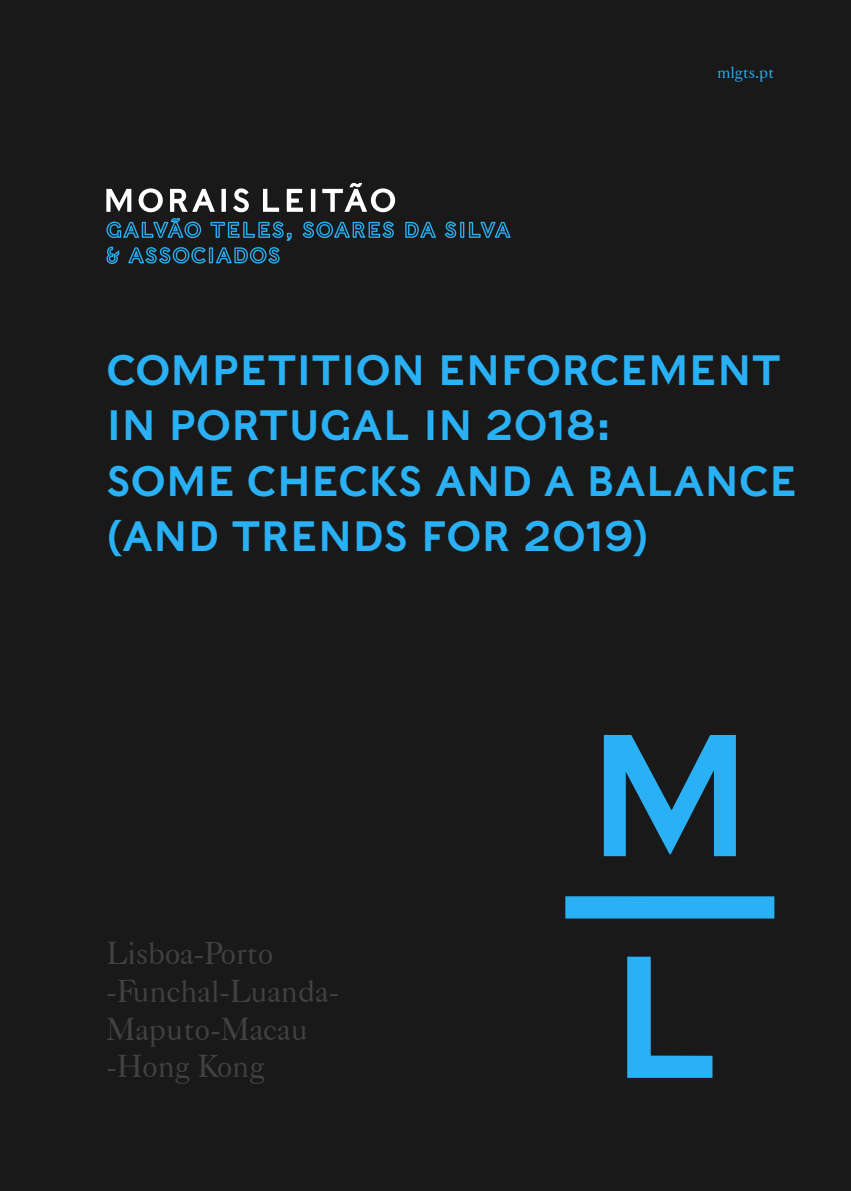
<style>
.page{position:relative;width:851px;height:1191px;background:#fff}
.page>*{position:absolute;margin:0;border:0;box-sizing:border-box;transform-origin:0 0}
.t1{font:42px/55.5px "Caslons Egyptian";color:#2ab1f5}
.t2{font:31.5px/37.8px "Caslon 540 BT";color:#414042}
.t3{font:16.5px "Caslon 540 BT";color:#2ab1f5}
</style>
<div class="page">
<div style="left:0;top:0;width:850px;height:1191px;background:#191919"></div>
<svg style="left:603px;top:735px;width:132px;height:121px"></svg>
<svg style="left:627px;top:956px;width:85px;height:121px"></svg>
<div style="left:565px;top:896px;width:209px;height:22px;background:#2ab1f5"></div>
<svg style="left:106px;top:189px;width:25px;height:23px"></svg>
<svg style="left:138px;top:188px;width:25px;height:24px"></svg>
<svg style="left:170px;top:189px;width:45px;height:23px"></svg>
<div style="left:221px;top:189px;width:5px;height:23px;background:#fff"></div>
<svg style="left:233px;top:188px;width:16px;height:24px"></svg>
<svg style="left:263px;top:189px;width:16px;height:23px"></svg>
<svg style="left:287px;top:189px;width:16px;height:23px"></svg>
<hr style="left:311px;top:189px;width:4px;height:23px;background:#fff">
<svg style="left:322px;top:183px;width:73px;height:29px"></svg>
<svg style="left:106px;top:218px;width:95px;height:20px"></svg>
<svg style="left:210px;top:221px;width:82px;height:20px"></svg>
<svg style="left:302px;top:221px;width:92px;height:17px"></svg>
<svg style="left:405px;top:222px;width:31px;height:16px"></svg>
<hr style="left:460px;top:222px;width:4px;height:16px;background:#2ab1f5">
<svg style="left:445px;top:221px;width:18px;height:17px"></svg>
<svg style="left:469px;top:222px;width:41px;height:16px"></svg>
<svg style="left:128px;top:247px;width:151px;height:17px"></svg>
<svg style="left:106px;top:247px;width:13px;height:17px"></svg>
<p class="t3" style="left:717px;top:63px;width:59px">mlgts.pt</p>
<p class="t1" style="left:106px;top:341px;width:692px">COMPETITION ENFORCEMENT<br>IN PORTUGAL IN 2018:<br>SOME CHECKS AND A BALANCE (AND TRENDS FOR 2019)</p>
<p class="t2" style="left:106px;top:933px;width:234px">Lisboa-Porto -Funchal-Luanda-<br>Maputo-Macau -Hong Kong</p>
</div>
